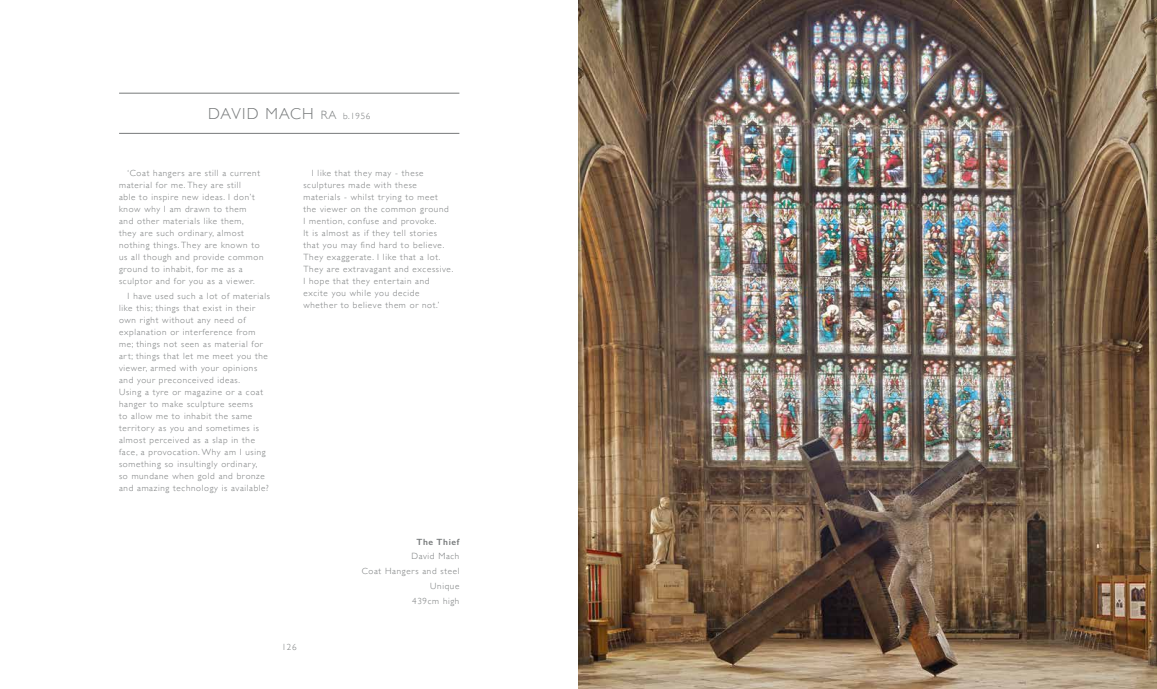
<style>
.page{position:relative;width:1157px;height:689px;background:#fff}
.page>*{position:absolute;margin:0;border:0;box-sizing:border-box;transform-origin:0 0}
.t1{font:300 16px "Gill Sans";letter-spacing:.075em;color:#76797a}
.t2{font:300 9px/12px "Gill Sans";letter-spacing:.075em;color:#76797a}
.t3{font:600 9px "Gill Sans";letter-spacing:.075em;color:#76797a}
.s1{font-size:12px}
.s2{font-size:9px}
</style>
<div class="page">
<hr style="left:119px;top:93px;width:340px;height:1px;background:#76797a">
<hr style="left:119px;top:133px;width:340px;height:1px;background:#76797a">
<img style="left:578px;top:0;width:579px;height:689px">
<h1 class="t1" style="left:208px;top:101px;width:164px">DAVID MACH <span class="s1">RA</span> <span class="s2">b.1956</span></h1>
<p class="t2" style="left:119px;top:167px;width:146px;text-indent:9px">‘Coat hangers are still a current material for me. They are still<br>able to inspire new ideas. I don’t know why I am drawn to them<br>and other materials like them,<br>they are such ordinary, almost nothing things. They are known to us all though and provide common ground to inhabit, for me as a sculptor and for you as a viewer.</p>
<p class="t2" style="left:119px;top:290px;width:152px;text-indent:9px">I have used such a lot of materials like this; things that exist in their own right without any need of explanation or interference from me; things not seen as material for art; things that let me meet you the viewer, armed with your opinions and your preconceived ideas.<br>Using a tyre or magazine or a coat hanger to make sculpture seems<br>to allow me to inhabit the same territory as you and sometimes is almost perceived as a slap in the face, a provocation. Why am I using something so insultingly ordinary,<br>so mundane when gold and bronze and amazing technology is available?</p>
<p class="t2" style="left:303px;top:167px;width:151px;text-indent:9px">I like that they may - these sculptures made with these materials - whilst trying to meet<br>the viewer on the common ground<br>I mention, confuse and provoke.<br>It is almost as if they tell stories that you may find hard to believe.<br>They exaggerate. I like that a lot.<br>They are extravagant and excessive.<br>I hope that they entertain and excite you while you decide whether to believe them or not.’</p>
<p class="t2" style="left:282px;top:640px;width:16px">126</p>
<p class="t3" style="left:416px;top:536px;width:44px">The Thief</p>
<p class="t2" style="left:362px;top:548px;width:99px;line-height:14.8px;text-align:right">David Mach<br>Coat Hangers and steel<br>Unique<br>439cm high</p>
</div>
